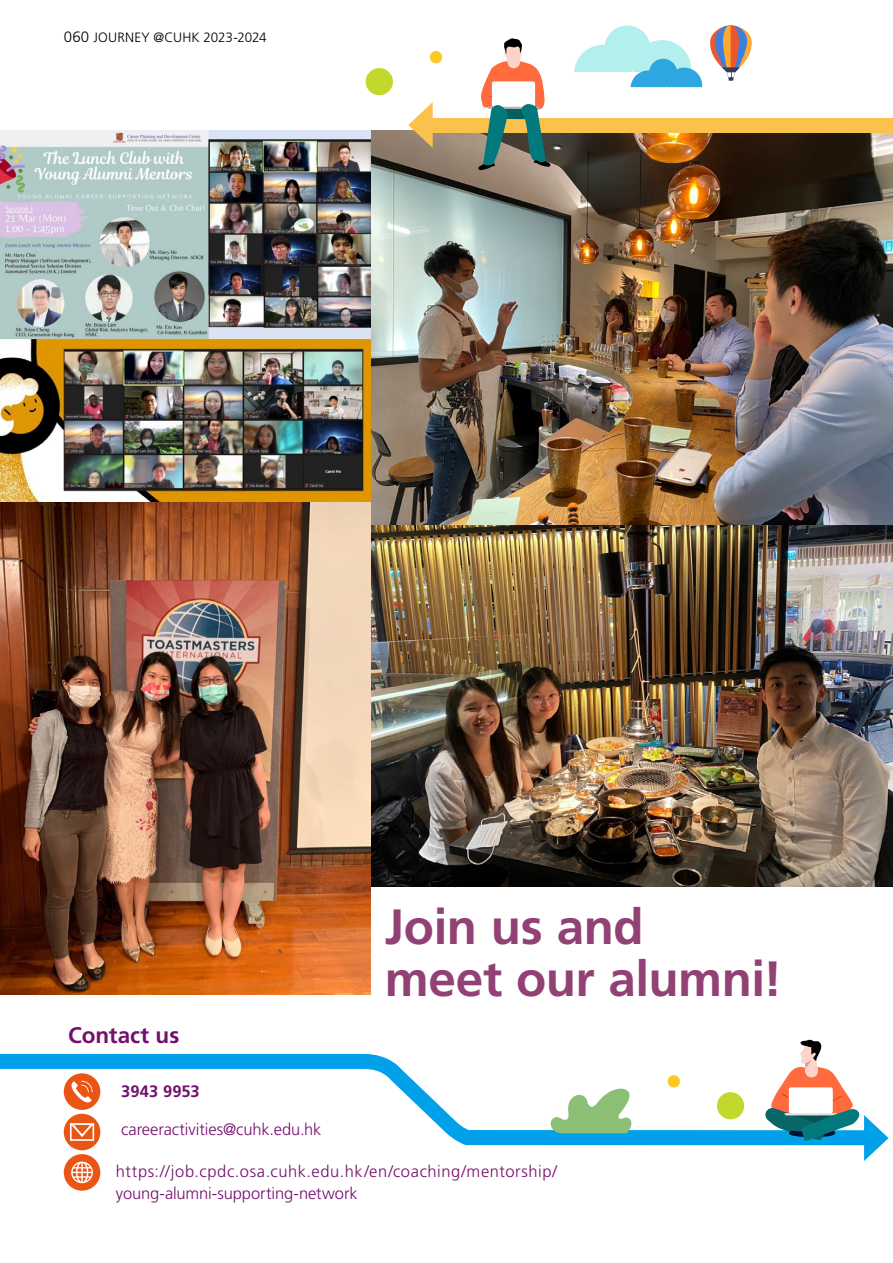
<style>
.page{position:relative;width:893px;height:1263px;background:#fff}
.page>*{position:absolute;margin:0;border:0;box-sizing:border-box;transform-origin:0 0}
.t1{font:700 49.5px/52.5px "Frutiger LT Std";letter-spacing:-.01em;color:#914173}
.t2{font:700 22.5px "Frutiger LT Std";color:#750e6d}
.t3{font:300 16.5px/22.5px "Frutiger LT Std";letter-spacing:.03em;color:#750e6d}
.t4{font:300 16.5px "Frutiger LT Std";color:#750e6d}
.t5{font:700 16.5px "Frutiger LT Std";letter-spacing:.005em;color:#750e6d}
.t6{font:300 13.5px "Frutiger LT Std";letter-spacing:.01em;color:#000}
.s1{font-size:15px}
</style>
<div class="page">
<img style="left:371px;top:524px;width:521px;height:363px">
<img style="left:371px;top:131px;width:521px;height:393px">
<svg style="left:892px;top:133px;width:1px;height:754px"></svg>
<div style="left:64px;top:1154px;width:36px;height:37px;background:#ea5514;border-radius:50%"></div>
<svg style="left:71px;top:1161px;width:22px;height:22px"></svg>
<img style="left:0;top:131px;width:371px;height:864px">
<svg style="left:0;top:1053px;width:764px;height:98px"></svg>
<svg style="left:764px;top:1039px;width:124px;height:122px"></svg>
<div style="left:430px;top:51px;width:12px;height:12px;background:#fcc923;border-radius:50%"></div>
<div style="left:668px;top:1075px;width:12px;height:12px;background:#fcc923;border-radius:50%"></div>
<div style="left:366px;top:68px;width:27px;height:27px;background:#c3d82d;border-radius:50%"></div>
<div style="left:717px;top:1092px;width:27px;height:27px;background:#c3d82d;border-radius:50%"></div>
<svg style="left:710px;top:26px;width:42px;height:55px"></svg>
<div style="left:428px;top:118px;width:465px;height:15px;background:#fac24d"></div>
<svg style="left:408px;top:102px;width:25px;height:46px"></svg>
<svg style="left:574px;top:26px;width:128px;height:61px"></svg>
<svg style="left:478px;top:38px;width:73px;height:133px"></svg>
<svg style="left:550px;top:1088px;width:82px;height:45px"></svg>
<p class="t6" style="left:64px;top:30px;width:204px"><span class="s1">060</span> JOURNEY @CUHK 2023-2024</p>
<h2 class="t2" style="left:68px;top:1022px;width:113px">Contact us</h2>
<p class="t5" style="left:121px;top:1081px;width:80px">3943 9953</p>
<h1 class="t1" style="left:385px;top:900px;width:399px">Join us and<br>meet our alumni!</h1>
<p class="t4" style="left:121px;top:1120px;width:202px">careeractivities@cuhk.edu.hk</p>
<p class="t3" style="left:116px;top:1160px;width:443px">https://job.cpdc.osa.cuhk.edu.hk/en/coaching/mentorship/ young-alumni-supporting-network</p>
</div>
